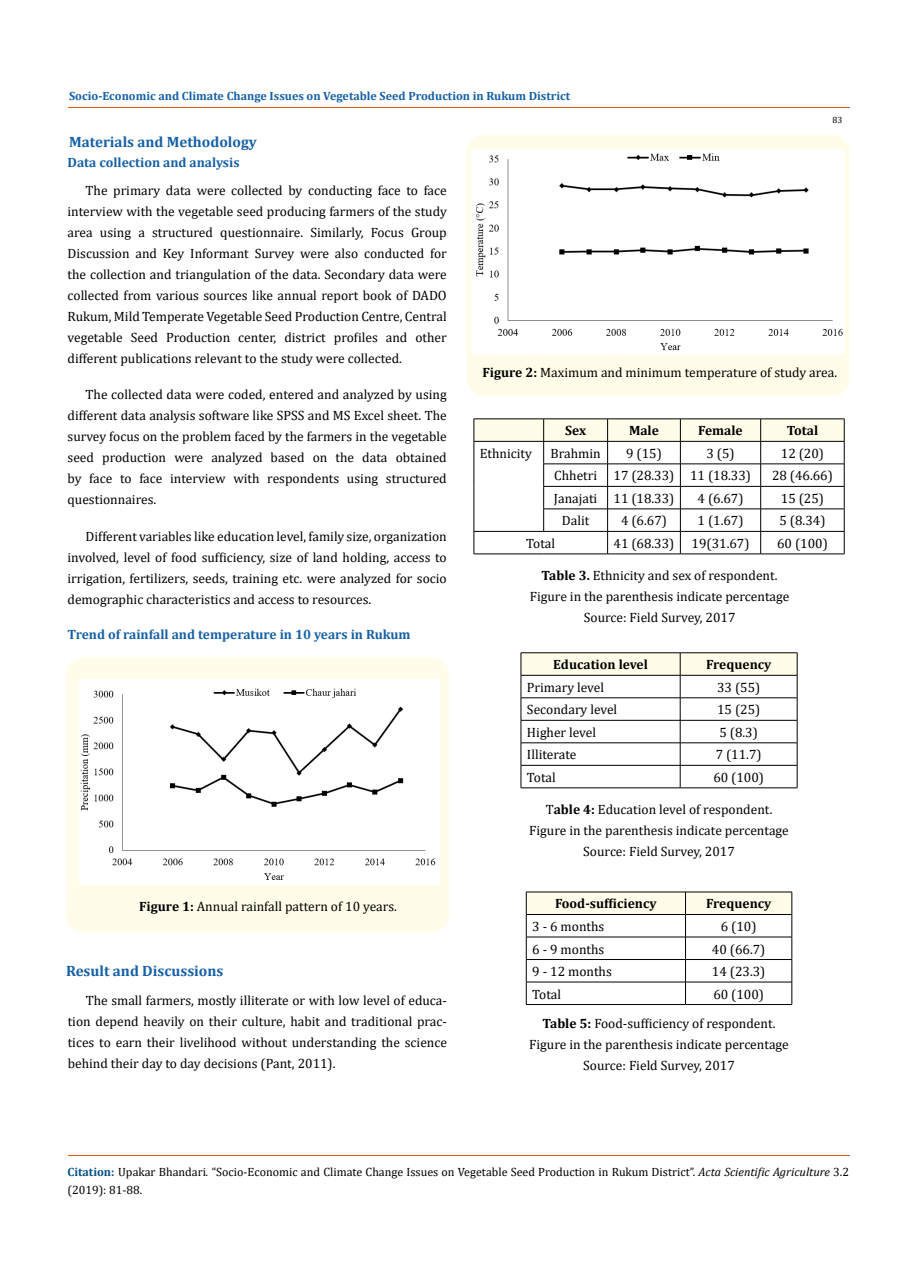
<style>
.page{position:relative;width:917px;height:1262px;background:#fff}
.page>*{position:absolute;margin:0;border:0;box-sizing:border-box;transform-origin:0 0}
.t1{font:700 15px "Cambria";color:#1560a6}
.t2{font:13.5px/21px "Cambria";color:#000;text-align:justify}
.t3{font:700 13.5px "Cambria";color:#1560a6}
.t4{font:700 13.5px "Cambria";color:#000}
.t5{font:12px/18px "Cambria";color:#000}
.t6{font:700 12px "Cambria";color:#1560a6}
.t7{font:9px "Cambria";color:#000}
.s1{font-weight:700}
.s2{font-weight:700;color:#035089}
.s3{font-style:italic}
</style>
<div class="page">
<div style="left:66px;top:657px;width:382px;height:275px;background:#fffde9;border-radius:18px"></div>
<div style="left:80px;top:679px;width:360px;height:206px;background:#fff"></div>
<div style="left:466px;top:135px;width:383px;height:261px;background:#fffde9;border-radius:18px"></div>
<div style="left:472px;top:150px;width:372px;height:203px;background:#fff"></div>
<hr style="left:473px;top:418px;width:70px;height:1px;background:#000">
<hr style="left:543px;top:418px;width:64px;height:1px;background:#000">
<hr style="left:607px;top:418px;width:73px;height:1px;background:#000">
<hr style="left:680px;top:418px;width:80px;height:1px;background:#000">
<hr style="left:760px;top:418px;width:84px;height:1px;background:#000">
<svg style="left:473px;top:419px;width:372px;height:135px"></svg>
<hr style="left:473px;top:553px;width:70px;height:1px;background:#000">
<hr style="left:543px;top:553px;width:64px;height:1px;background:#000">
<hr style="left:607px;top:553px;width:73px;height:1px;background:#000">
<hr style="left:680px;top:553px;width:80px;height:1px;background:#000">
<hr style="left:760px;top:553px;width:84px;height:1px;background:#000">
<hr style="left:520px;top:652px;width:160px;height:1px;background:#000">
<hr style="left:680px;top:652px;width:117px;height:1px;background:#000">
<svg style="left:520px;top:653px;width:278px;height:134px"></svg>
<hr style="left:520px;top:787px;width:160px;height:1px;background:#000">
<hr style="left:680px;top:787px;width:117px;height:1px;background:#000">
<hr style="left:526px;top:891px;width:159px;height:1px;background:#000">
<hr style="left:685px;top:891px;width:107px;height:1px;background:#000">
<svg style="left:526px;top:892px;width:266px;height:112px"></svg>
<hr style="left:526px;top:1004px;width:159px;height:1px;background:#000">
<hr style="left:685px;top:1004px;width:107px;height:1px;background:#000">
<hr style="left:68px;top:108px;width:781px;height:1px;background:#e05d1a">
<hr style="left:68px;top:1155px;width:781px;height:1px;background:#e05d1a">
<p class="t6" style="left:69px;top:88px;width:502px">Socio-Economic and Climate Change Issues on Vegetable Seed Production in Rukum District</p>
<p class="t7" style="left:832px;top:114px;width:11px">83</p>
<p class="t1" style="left:69px;top:131px;width:189px">Materials and Methodology</p>
<p class="t2" style="left:68px;top:180px;width:381px;text-indent:18px">The primary data were collected by conducting face to face interview with the vegetable seed producing farmers of the study area using a structured questionnaire. Similarly, Focus Group Discussion and Key Informant Survey were also conducted for the collection and triangulation of the data. Secondary data were collected from various sources like annual report book of DADO Rukum, Mild Temperate Vegetable Seed Production Centre, Central vegetable Seed Production center, district profiles and other different publications relevant to the study were collected.</p>
<p class="t3" style="left:68px;top:152px;width:173px">Data collection and analysis</p>
<p class="t2" style="left:68px;top:384px;width:381px;text-indent:18px">The collected data were coded, entered and analyzed by using different data analysis software like SPSS and MS Excel sheet. The survey focus on the problem faced by the farmers in the vegetable seed production were analyzed based on the data obtained by face to face interview with respondents using structured questionnaires.</p>
<p class="t2" style="left:68px;top:526px;width:381px;text-indent:18px">Different variables like education level, family size, organization involved, level of food sufficiency, size of land holding, access to irrigation, fertilizers, seeds, training etc. were analyzed for socio demographic characteristics and access to resources.</p>
<p class="t3" style="left:68px;top:624px;width:344px">Trend of rainfall and temperature in 10 years in Rukum</p>
<p class="t2" style="left:139px;top:896px;width:259px"><span class="s1">Figure 1:</span> Annual rainfall pattern of 10 years.</p>
<p class="t1" style="left:66px;top:960px;width:159px">Result and Discussions</p>
<p class="t2" style="left:68px;top:989px;width:381px;text-indent:18px">The small farmers, mostly illiterate or with low level of educa&shy;tion depend heavily on their culture, habit and traditional prac&shy;tices to earn their livelihood without understanding the science behind their day to day decisions (Pant, 2011).</p>
<p class="t2" style="left:482px;top:362px;width:356px"><span class="s1">Figure 2:</span> Maximum and minimum temperature of study area.</p>
<p class="t4" style="left:565px;top:421px;width:23px">Sex</p>
<p class="t4" style="left:629px;top:421px;width:31px">Male</p>
<p class="t4" style="left:698px;top:421px;width:46px">Female</p>
<p class="t4" style="left:786px;top:421px;width:33px">Total</p>
<p class="t2" style="left:480px;top:443px;width:54px">Ethnicity</p>
<p class="t2" style="left:550px;top:443px;width:52px">Brahmin</p>
<p class="t2" style="left:626px;top:443px;width:37px">9 (15)</p>
<p class="t2" style="left:706px;top:443px;width:30px">3 (5)</p>
<p class="t2" style="left:780px;top:443px;width:45px">12 (20)</p>
<p class="t2" style="left:554px;top:465px;width:198px">Chhetri 17 (28.33) 11 (18.33)</p>
<p class="t2" style="left:772px;top:465px;width:62px">28 (46.66)</p>
<p class="t2" style="left:554px;top:488px;width:122px">Janajati 11 (18.33)</p>
<p class="t2" style="left:697px;top:488px;width:47px">4 (6.67)</p>
<p class="t2" style="left:780px;top:488px;width:45px">15 (25)</p>
<p class="t2" style="left:562px;top:510px;width:29px">Dalit</p>
<p class="t2" style="left:621px;top:510px;width:47px">4 (6.67)</p>
<p class="t2" style="left:697px;top:510px;width:47px">1 (1.67)</p>
<p class="t2" style="left:779px;top:510px;width:47px">5 (8.34)</p>
<p class="t2" style="left:526px;top:533px;width:30px">Total</p>
<p class="t2" style="left:613px;top:533px;width:62px">41 (68.33)</p>
<p class="t2" style="left:691px;top:533px;width:59px">19(31.67)</p>
<p class="t2" style="left:777px;top:533px;width:52px">60 (100)</p>
<p class="t2" style="left:530px;top:564px;width:261px;text-align:center"><span class="s1">Table 3.</span> Ethnicity and sex of respondent.<br>Figure in the parenthesis indicate percentage<br>Source: Field Survey, 2017</p>
<p class="t4" style="left:553px;top:655px;width:96px">Education level</p>
<p class="t4" style="left:706px;top:655px;width:67px">Frequency</p>
<p class="t2" style="left:527px;top:676px;width:79px">Primary level</p>
<p class="t2" style="left:717px;top:676px;width:45px">33 (55)</p>
<p class="t2" style="left:527px;top:699px;width:92px">Secondary level</p>
<p class="t2" style="left:717px;top:699px;width:45px">15 (25)</p>
<p class="t2" style="left:527px;top:721px;width:71px">Higher level</p>
<p class="t2" style="left:719px;top:721px;width:40px">5 (8.3)</p>
<p class="t2" style="left:527px;top:744px;width:51px">Illiterate</p>
<p class="t2" style="left:715px;top:744px;width:47px">7 (11.7)</p>
<p class="t2" style="left:527px;top:766px;width:30px">Total</p>
<p class="t2" style="left:713px;top:766px;width:52px">60 (100)</p>
<p class="t2" style="left:529px;top:799px;width:261px;text-align:center">T<span class="s1">able 4:</span> Education level of respondent.<br>Figure in the parenthesis indicate percentage<br>Source: Field Survey, 2017</p>
<p class="t4" style="left:555px;top:894px;width:103px">Food-sufficiency</p>
<p class="t4" style="left:706px;top:894px;width:67px">Frequency</p>
<p class="t2" style="left:532px;top:915px;width:74px">3 - 6 months</p>
<p class="t2" style="left:720px;top:915px;width:37px">6 (10)</p>
<p class="t2" style="left:532px;top:938px;width:74px">6 - 9 months</p>
<p class="t2" style="left:712px;top:938px;width:55px">40 (66.7)</p>
<p class="t2" style="left:532px;top:960px;width:81px">9 - 12 months</p>
<p class="t2" style="left:712px;top:960px;width:55px">14 (23.3)</p>
<p class="t2" style="left:532px;top:983px;width:30px">Total</p>
<p class="t2" style="left:713px;top:983px;width:52px">60 (100)</p>
<p class="t2" style="left:529px;top:1013px;width:261px;text-align:center"><span class="s1">Table 5:</span> Food-sufficiency of respondent.<br>Figure in the parenthesis indicate percentage<br>Source: Field Survey, 2017</p>
<p class="t5" style="left:67px;top:1162px;width:783px"><span class="s2">Citation:</span> Upakar Bhandari<span class="s3">.</span> “Socio-Economic and Climate Change Issues on Vegetable Seed Production in Rukum District”. <span class="s3">Acta Scientific Agriculture</span> 3.2 (2019): 81-88.</p>
</div>
